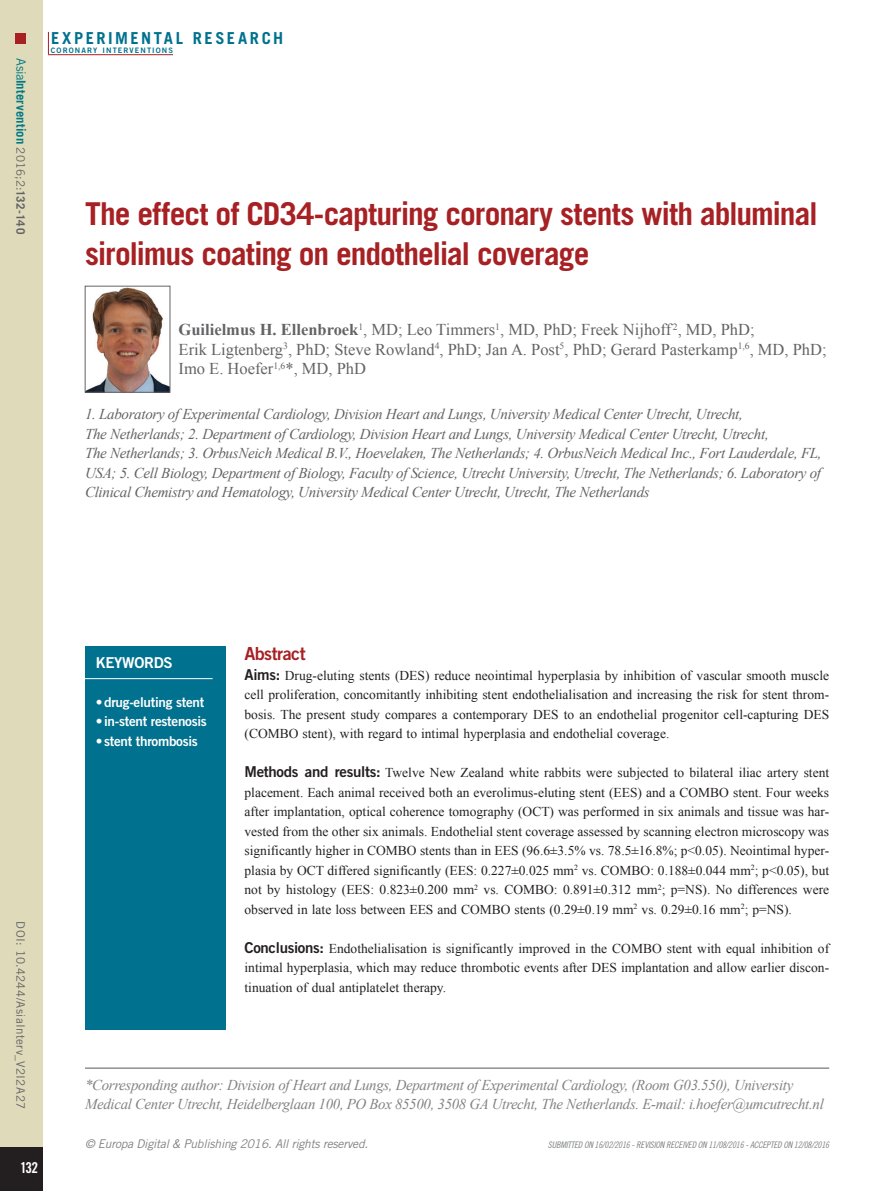
<style>
.page{position:relative;width:893px;height:1191px;background:#fff}
.page>*{position:absolute;margin:0;border:0;box-sizing:border-box;transform-origin:0 0}
.chapitre_titre{font:700 31.5px/39px "Trade Gothic LT Std";letter-spacing:-.035em;color:#a72023}
.intertitre1{font:18px "Trade Gothic LT Std Bd 2";letter-spacing:-.03em;color:#a72023}
.chapitre_auteurs{font:16.5px/19.5px "Times New Roman";color:#636366}
.chapitre_tetiere{font:700 16.5px "Trade Gothic LT Std";letter-spacing:.155em;color:#00718e}
.chapitre_address{font:italic 15px/19.5px "Times New Roman";letter-spacing:-.02em;color:#636366}
.corresponding_author{font:italic 15px/19.5px "Times New Roman";letter-spacing:-.02em;color:#808285}
.keywords_tit{font:15px "Trade Gothic LT Std Bd 2";letter-spacing:-.02em;color:#fff}
.t1{font:15px "Trade Gothic LT Std Bd Cn 20";color:#fff}
.text_1er_paragraph{font:13.5px/19.5px "Times New Roman";color:#231f20;text-align:justify}
.t2{font:13.5px "Trade Gothic LT Std Bd 2";letter-spacing:-.02em;color:#fff}
.t3{font:700 12.75px "Trade Gothic LT Std";letter-spacing:.005em;color:#007a84}
.t4{font:italic 12px "Trade Gothic LT Std";letter-spacing:-.02em;color:#808285}
.t5{font:11.7px "Trade Gothic LT Std";letter-spacing:.025em;color:#636366}
.t6{font:9px "Trade Gothic LT Std Cn 18 Obl";letter-spacing:-.02em;color:#808285}
.t7{font:7.5px "Trade Gothic LT Std Bd 2";letter-spacing:.145em;color:#00718e}
.s1{font-weight:400}
.s2{font-weight:400;font-size:11.7px;color:#636366}
.s3{font-size:11.7px;color:#636366}
.s4{font-weight:700}
.s5{font-family:"Trade Gothic LT Std Bd 2";font-size:15px}
</style>
<div class="page">
<div style="left:0;top:0;width:43px;height:1191px;background:#dedaba"></div>
<svg style="left:48px;top:32px;width:1px;height:22px"></svg>
<hr style="left:48px;top:54px;width:125px;height:1px;background:#a72023">
<div style="left:0;top:1147px;width:43px;height:44px;background:#231f20"></div>
<div style="left:16px;top:34px;width:10px;height:10px;background:#a72023"></div>
<hr style="left:85px;top:1067px;width:744px;height:1px;background:#57585a">
<div style="left:85px;top:646px;width:140px;height:383px;background:#00718e"></div>
<hr style="left:83px;top:678px;width:130px;height:1px;background:#fff">
<img style="left:87px;top:288px;width:81px;height:102px">
<div style="left:85px;top:286px;width:85px;height:106px;border:1px solid #636366"></div>
<p class="t3" style="left:29px;top:58px;width:177px;rotate:90deg"><span class="s1">Asia</span>Intervention <span class="s2">2016;2:</span><span class="s3">132-140</span></p>
<p class="chapitre_tetiere" style="left:51px;top:28px;width:234px">EXPERIMENTAL RESEARCH</p>
<p class="t7" style="left:51px;top:45px;width:124px">CORONARY INTERVENTIONS</p>
<p class="chapitre_titre" style="left:85px;top:194px;width:734px">The effect of CD34-capturing coronary stents with abluminal sirolimus coating on endothelial coverage</p>
<p class="chapitre_auteurs" style="left:179px;top:319px;width:650px"><span class="s4">Guilielmus H. Ellenbroek</span><sup>1</sup>, MD; Leo Timmers<sup>1</sup>, MD, PhD; Freek Nijhoff <sup>2</sup>, MD, PhD;<br>Erik Ligtenberg<sup>3</sup>, PhD; Steve Rowland<sup>4</sup>, PhD; Jan A. Post<sup>5</sup>, PhD; Gerard Pasterkamp<sup>1,6</sup>, MD, PhD;<br>Imo E. Hoefer<sup>1,6</sup>*, MD, PhD</p>
<p class="chapitre_address" style="left:85px;top:404px;width:738px">1. Laboratory of Experimental Cardiology, Division Heart and Lungs, University Medical Center Utrecht, Utrecht,<br>The Netherlands; 2. Department of Cardiology, Division Heart and Lungs, University Medical Center Utrecht, Utrecht,<br>The Netherlands; 3. OrbusNeich Medical B.V., Hoevelaken, The Netherlands; 4. OrbusNeich Medical Inc., Fort Lauderdale, FL, USA; 5. Cell Biology, Department of Biology, Faculty of Science, Utrecht University, Utrecht, The Netherlands; 6. Laboratory of Clinical Chemistry and Hematology, University Medical Center Utrecht, Utrecht, The Netherlands</p>
<p class="t5" style="left:28px;top:921px;width:189px;rotate:90deg">DOI: 10.4244/AsiaInterv_V2I2A27</p>
<p class="t1" style="left:20px;top:1158px;width:20px">132</p>
<p class="keywords_tit" style="left:96px;top:653px;width:79px">KEYWORDS</p>
<p class="t2" style="left:96px;top:693px;width:110px">•drug-eluting stent</p>
<p class="t2" style="left:96px;top:713px;width:113px">• in-stent restenosis</p>
<p class="t2" style="left:96px;top:732px;width:104px">• stent thrombosis</p>
<p class="intertitre1" style="left:244px;top:642px;width:63px">Abstract</p>
<p class="text_1er_paragraph" style="left:244px;top:665px;width:586px"><span class="s5">Aims:</span> Drug-eluting stents (DES) reduce neointimal hyperplasia by inhibition of vascular smooth muscle cell proliferation, concomitantly inhibiting stent endothelialisation and increasing the risk for stent throm&shy;bosis. The present study compares a contemporary DES to an endothelial progenitor cell-capturing DES (COMBO stent), with regard to intimal hyperplasia and endothelial coverage.</p>
<p class="text_1er_paragraph" style="left:244px;top:762px;width:586px"><span class="s5">Methods and results:</span> Twelve New Zealand white rabbits were subjected to bilateral iliac artery stent placement. Each animal received both an everolimus-eluting stent (EES) and a COMBO stent. Four weeks after implantation, optical coherence tomography (OCT) was performed in six animals and tissue was har&shy;vested from the other six animals. Endothelial stent coverage assessed by scanning electron microscopy was significantly higher in COMBO stents than in EES (96.6±3.5% vs. 78.5±16.8%; p&lt;0.05). Neointimal hyper&shy;plasia by OCT differed significantly (EES: 0.227±0.025 mm<sup>2</sup> vs. COMBO: 0.188±0.044 mm<sup>2</sup>; p&lt;0.05), but not by histology (EES: 0.823±0.200 mm<sup>2</sup> vs. COMBO: 0.891±0.312 mm<sup>2</sup>; p=NS). No differences were observed in late loss between EES and COMBO stents (0.29±0.19 mm<sup>2</sup> vs. 0.29±0.16 mm<sup>2</sup>; p=NS).</p>
<p class="text_1er_paragraph" style="left:244px;top:938px;width:586px"><span class="s5">Conclusions:</span> Endothelialisation is significantly improved in the COMBO stent with equal inhibition of intimal hyperplasia, which may reduce thrombotic events after DES implantation and allow earlier discon&shy;tinuation of dual antiplatelet therapy.</p>
<p class="corresponding_author" style="left:85px;top:1074px;width:740px">*Corresponding author: Division of Heart and Lungs, Department of Experimental Cardiology, (Room G03.550), University<br>Medical Center Utrecht, Heidelberglaan 100, PO Box 85500, 3508 GA Utrecht, The Netherlands. E-mail: i.hoefer@umcutrecht.nl</p>
<p class="t4" style="left:85px;top:1137px;width:285px">© Europa Digital &amp; Publishing 2016. All rights reserved.</p>
<p class="t6" style="left:548px;top:1139px;width:283px">SUBMITTED ON 16/02/2016 - REVISION RECEIVED ON 11/08/2016 - ACCEPTED ON 12/08/2016</p>
</div>
